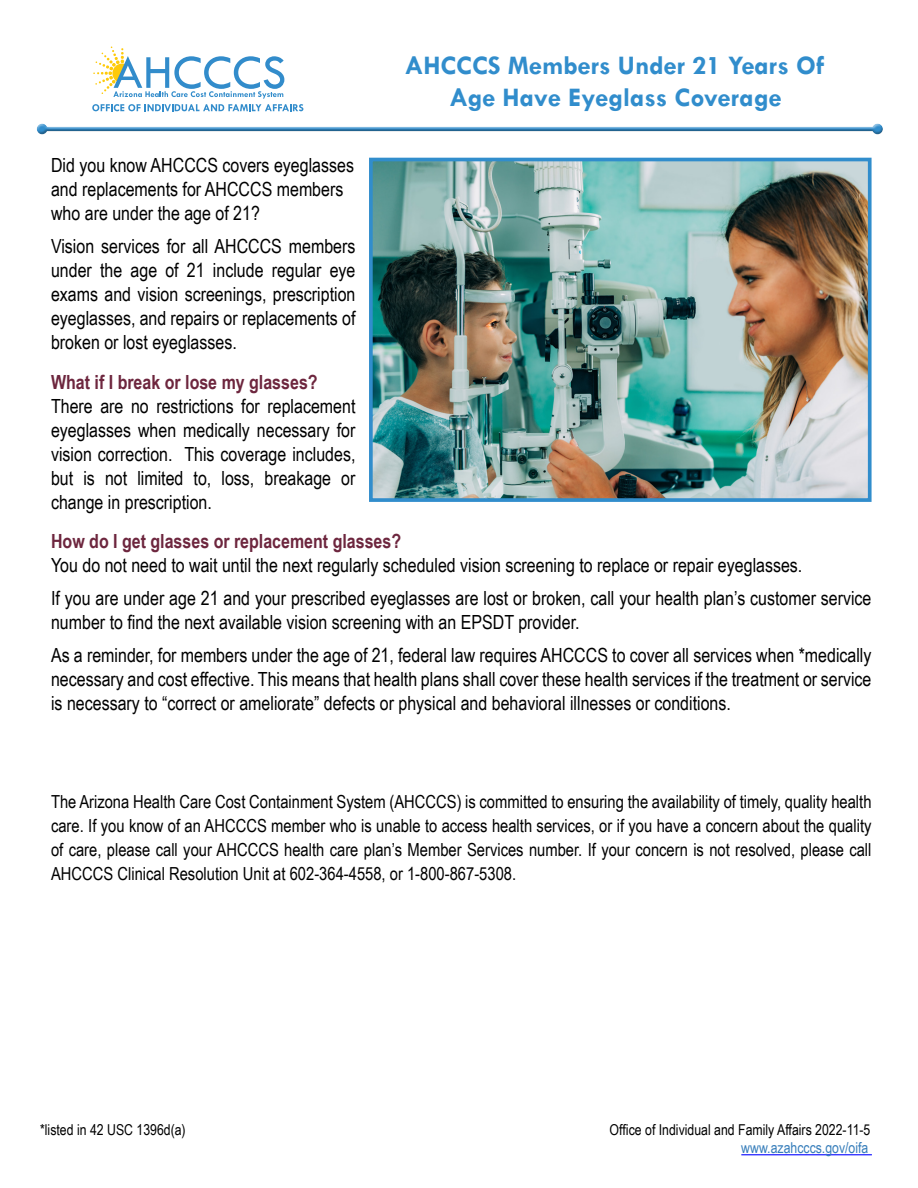
<style>
.page{position:relative;width:918px;height:1188px;background:#fff}
.page>*{position:absolute;margin:0;border:0;box-sizing:border-box;transform-origin:0 0}
.t1{font:700 27px/31.5px "Tw Cen";color:#318dcc;text-align:center}
.Normal_wrd_1{font:19.5px/24px "Arial Narrow";color:#000;text-align:justify}
.Normal_wrd_1-2{font:700 19.5px "Arial Narrow";color:#6d263e}
.Normal_wrd_1-3{font:18px/24px "Arial Narrow";color:#000;text-align:justify}
.t2{font:15px/18px "Arial Narrow";color:#000;text-align:right}
.s1{color:#367dba}
</style>
<div class="page">
<svg style="left:92px;top:46px;width:211px;height:65px"></svg>
<div style="left:36px;top:125px;width:848px;height:12px;background:#231f20;opacity:.34"></div>
<hr style="left:741px;top:1154px;width:131px;height:1px;background:#00f">
<img style="left:374px;top:163px;width:493px;height:334px">
<div style="left:369px;top:158px;width:503px;height:344px;border:4px solid #318dcc"></div>
<p class="t1" style="left:405px;top:49px;width:421px">AHCCCS Members Under 21 Years Of<br>Age Have Eyeglass Coverage</p>
<p class="Normal_wrd_1" style="left:51px;top:152px;width:305px;text-align:left">Did you know AHCCCS covers eyeglasses and replacements for AHCCCS members who are under the age of 21?</p>
<p class="Normal_wrd_1" style="left:51px;top:233px;width:306px">Vision services for all AHCCCS members under the age of 21 include regular eye exams and vision screenings, prescription eyeglasses, and repairs or replacements of broken or lost eyeglasses.</p>
<p class="Normal_wrd_1-2" style="left:51px;top:367px;width:268px">What if I break or lose my glasses?</p>
<p class="Normal_wrd_1" style="left:51px;top:393px;width:306px">There are no restrictions for replacement eyeglasses when medically necessary for vision correction. This coverage includes, but is not limited to, loss, breakage or change in prescription.</p>
<p class="Normal_wrd_1-2" style="left:51px;top:527px;width:352px">How do I get glasses or replacement glasses?</p>
<p class="Normal_wrd_1" style="left:51px;top:553px;width:753px">You do not need to wait until the next regularly scheduled vision screening to replace or repair eyeglasses.</p>
<p class="Normal_wrd_1" style="left:51px;top:586px;width:822px">If you are under age 21 and your prescribed eyeglasses are lost or broken, call your health plan’s customer service number to find the next available vision screening with an EPSDT provider.</p>
<p class="Normal_wrd_1" style="left:51px;top:643px;width:822px">As a reminder, for members under the age of 21, federal law requires AHCCCS to cover all services when *medically necessary and cost effective. This means that health plans shall cover these health services if the treatment or service is necessary to “correct or ameliorate” defects or physical and behavioral illnesses or conditions.</p>
<p class="Normal_wrd_1-3" style="left:51px;top:789px;width:822px">The Arizona Health Care Cost Containment System (AHCCCS) is committed to ensuring the availability of timely, quality health care. If you know of an AHCCCS member who is unable to access health services, or if you have a concern about the quality of care, please call your AHCCCS health care plan’s Member Services number. If your concern is not resolved, please call AHCCCS Clinical Resolution Unit at 602-364-4558, or 1-800-867-5308.</p>
<p class="t2" style="left:40px;top:1120px;width:147px">*listed in 42 USC 1396d(a)</p>
<p class="t2" style="left:610px;top:1120px;width:262px">Office of Individual and Family Affairs 2022-11-5 <span class="s1">www.azahcccs.gov/oifa</span></p>
</div>
